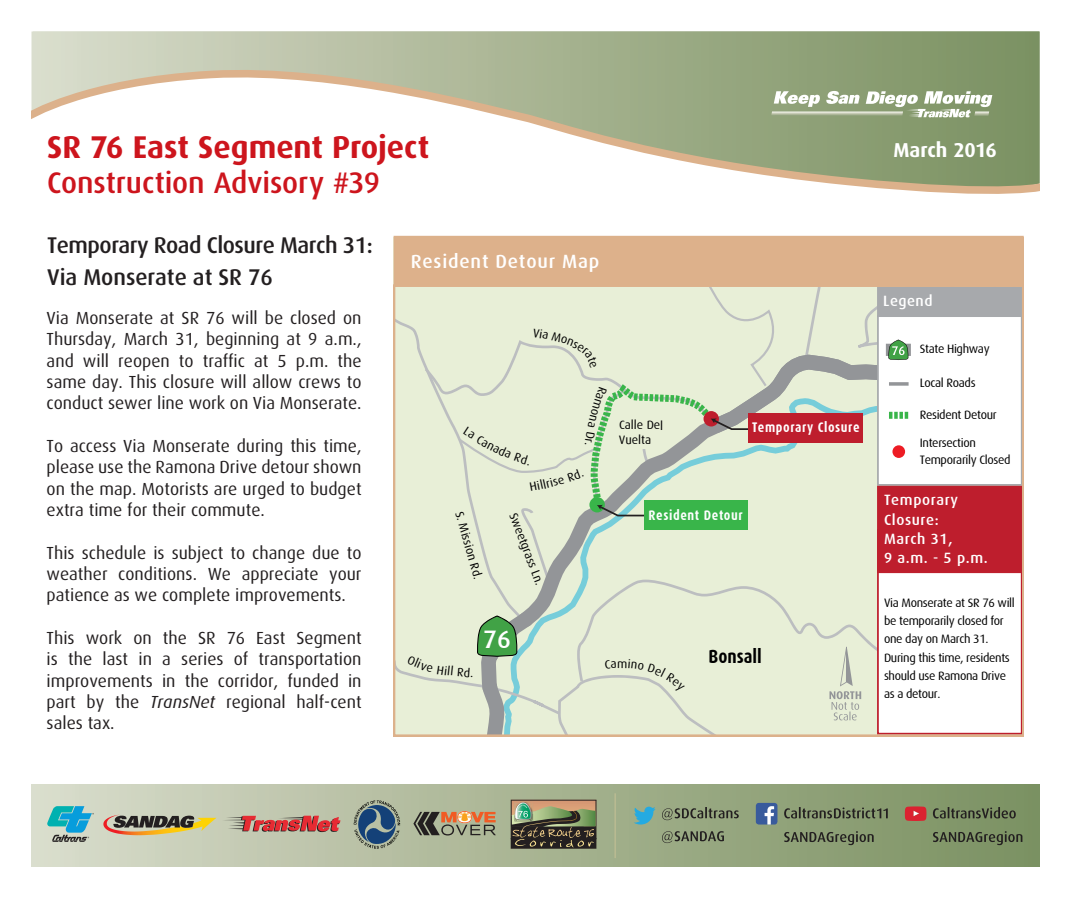
<style>
.page{position:relative;width:1071px;height:898px;background:#fff}
.page>*{position:absolute;margin:0;border:0;box-sizing:border-box;transform-origin:0 0}
.NL_Title{font:700 31.5px "Dax";color:#cd151d}
.NL_Title-2{font:500 29.75px "Dax";letter-spacing:-.005em;color:#cd151d}
.t1{font:500 25.2px "Dax";color:#fff}
.black{font:500 22.75px "Dax";letter-spacing:-.02em;color:#231f20}
.Month_Year{font:700 20.12px "Dax";letter-spacing:-.015em;color:#fff}
.t2{font:500 19.25px "Dax";letter-spacing:.04em;color:#fff}
.t3{font:700 19.25px "Dax Condensed";color:#000}
.t4{font:17.5px/21.3px "Dax";color:#231f20;text-align:justify}
.t5{font:500 14.88px/19.2px "Dax";letter-spacing:.04em;color:#fff}
.t6{font:700 14px "Dax Condensed";letter-spacing:.04em;color:#fff}
.t7{font:12.25px/18.2px "Dax";letter-spacing:-.03em;color:#000}
.t8{font:12.25px/14.7px "Dax";letter-spacing:-.005em;color:#000}
.s1{font-style:italic}
</style>
<div class="page">
<div style="left:32px;top:785px;width:1008px;height:81px;background:linear-gradient(to right,#d8dbca,#798f5e)"></div>
<hr style="left:615px;top:793px;width:1px;height:65px;background:#bebd93">
<svg style="left:103px;top:814px;width:237px;height:21px;background:#b28b72"></svg>
<svg style="left:47px;top:806px;width:47px;height:36px;background:#63b2bc"></svg>
<svg style="left:511px;top:799px;width:85px;height:50px;background:#6a684e"></svg>
<svg style="left:413px;top:811px;width:83px;height:24px;background:#988265"></svg>
<svg style="left:354px;top:800px;width:46px;height:49px;background:#677e86"></svg>
<svg style="left:662px;top:831px;width:62px;height:12px"></svg>
<svg style="left:662px;top:807px;width:77px;height:13px"></svg>
<svg style="left:634px;top:806px;width:22px;height:18px"></svg>
<svg style="left:933px;top:831px;width:89px;height:14px"></svg>
<svg style="left:905px;top:806px;width:21px;height:15px"></svg>
<svg style="left:933px;top:807px;width:83px;height:11px"></svg>
<div style="left:756px;top:803px;width:21px;height:21px;background:#395b9c;border-radius:3px"></div>
<svg style="left:765px;top:806px;width:9px;height:18px"></svg>
<svg style="left:784px;top:831px;width:90px;height:14px"></svg>
<svg style="left:784px;top:807px;width:104px;height:11px"></svg>
<svg style="left:33px;top:32px;width:1007px;height:27px;background:#a8b594"></svg>
<svg style="left:31px;top:59px;width:1009px;height:135px"></svg>
<svg style="left:771px;top:91px;width:221px;height:26px"></svg>
<div style="left:394px;top:237px;width:629px;height:49px;background:#ddb18b"></div>
<svg style="left:397px;top:286px;width:624px;height:325px"></svg>
<svg style="left:394px;top:611px;width:630px;height:125px"></svg>
<svg style="left:425px;top:286px;width:544px;height:291px;background:#dad9c6"></svg>
<p class="NL_Title" style="left:47px;top:130px;width:383px">SR 76 East Segment Project</p>
<p class="Month_Year" style="left:893px;top:139px;width:105px">March 2016</p>
<p class="NL_Title-2" style="left:47px;top:166px;width:334px">Construction Advisory #39</p>
<p class="black" style="left:47px;top:233px;width:327px">Temporary Road Closure March 31:</p>
<p class="black" style="left:47px;top:264px;width:227px">Via Monserate at SR 76</p>
<p class="t4" style="left:47px;top:307px;width:317px">Via Monserate at SR 76 will be closed on Thursday, March 31, beginning at 9 a.m., and will reopen to traffic at 5 p.m. the same day. This closure will allow crews to conduct sewer line work on Via Monserate.</p>
<p class="t4" style="left:47px;top:435px;width:317px">To access Via Monserate during this time, please use the Ramona Drive detour shown on the map. Motorists are urged to budget extra time for their commute.</p>
<p class="t4" style="left:47px;top:542px;width:317px">This schedule is subject to change due to weather conditions. We appreciate your patience as we complete improvements.</p>
<p class="t4" style="left:47px;top:627px;width:317px">This work on the SR 76 East Segment is the last in a series of transportation improvements in the corridor, funded in part by the <span class="s1">TransNet</span> regional half-cent sales tax.</p>
<p class="t1" style="left:483px;top:625px;width:29px">76</p>
<p class="t2" style="left:411px;top:250px;width:190px">Resident Detour Map</p>
<p class="t5" style="left:883px;top:292px;width:51px">Legend</p>
<p class="t7" style="left:920px;top:340px;width:71px">State Highway</p>
<p class="t7" style="left:920px;top:374px;width:57px">Local Roads</p>
<p class="t7" style="left:920px;top:405px;width:78px">Resident Detour</p>
<p class="t8" style="left:619px;top:418px;width:46px">Calle Del<br>Vuelta</p>
<p class="t6" style="left:752px;top:419px;width:109px">Temporary Closure</p>
<p class="t7" style="left:920px;top:434px;width:92px;line-height:17.5px">Intersection<br>Temporarily Closed</p>
<p class="t5" style="left:884px;top:491px;width:105px">Temporary<br>Closure:<br>March 31,<br>9 a.m. - 5 p.m.</p>
<p class="t6" style="left:649px;top:507px;width:95px">Resident Detour</p>
<p class="t7" style="left:468px;top:509px;width:71px;rotate:74deg">S. Mission Rd.</p>
<p class="t7" style="left:521px;top:510px;width:78px;rotate:69deg">Sweetgrass Ln.</p>
<p class="t7" style="left:884px;top:593px;width:132px">Via Monserate at SR 76 will be temporarily closed for one day on March 31.<br>During this time, residents should use Ramona Drive as a detour.</p>
<p class="t3" style="left:709px;top:645px;width:55px">Bonsall</p>
</div>
